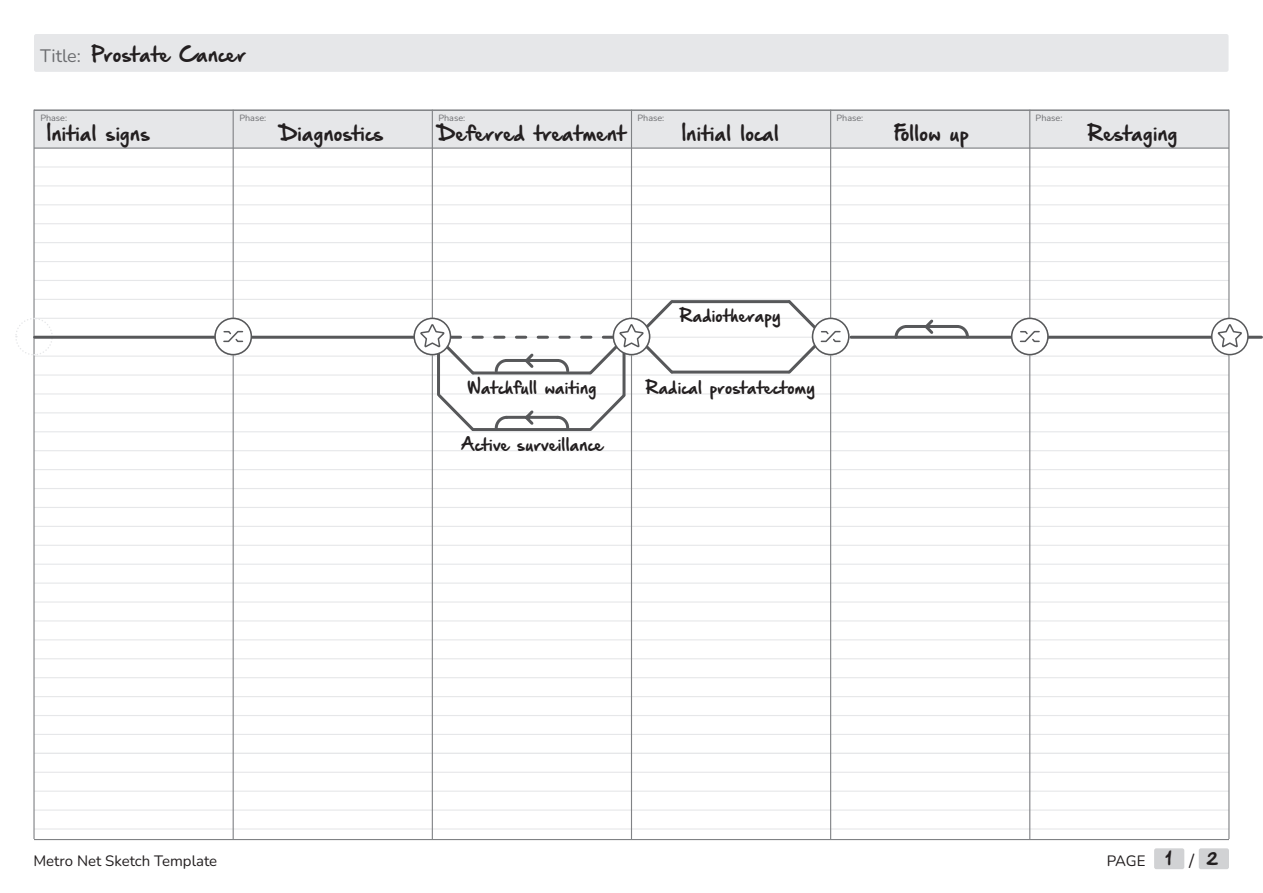
<style>
.page{position:relative;width:1263px;height:893px;background:#fff}
.page>*{position:absolute;margin:0;border:0;box-sizing:border-box;transform-origin:0 0}
.t1{font:18px "Hand Of Sean Demo";color:#231f20}
.t2{font:18px "Nunito";letter-spacing:.005em;color:#6c6d70}
.t3{font:18px "Nunito";color:#231f20}
.t4{font:15px "Hand Of Sean Demo";color:#231f20}
.t5{font:15px "Nunito";color:#231f20}
.t6{font:9px "Nunito";color:#6c6d70}
</style>
<div class="page">
<div style="left:34px;top:110px;width:1194px;height:37px;background:#e6e7e9"></div>
<hr style="left:34px;top:166px;width:1195px;height:2px;background:#e6e7e9">
<hr style="left:34px;top:185px;width:1195px;height:1px;background:#e6e7e9">
<hr style="left:34px;top:204px;width:1195px;height:1px;background:#e6e7e9">
<hr style="left:34px;top:223px;width:1195px;height:1px;background:#e6e7e9">
<hr style="left:34px;top:261px;width:1195px;height:1px;background:#e6e7e9">
<hr style="left:34px;top:242px;width:1195px;height:1px;background:#e6e7e9">
<hr style="left:34px;top:280px;width:1195px;height:1px;background:#e6e7e9">
<hr style="left:34px;top:299px;width:1195px;height:1px;background:#e6e7e9">
<hr style="left:34px;top:318px;width:1195px;height:1px;background:#e6e7e9">
<hr style="left:34px;top:337px;width:1195px;height:1px;background:#e6e7e9">
<hr style="left:34px;top:356px;width:1195px;height:1px;background:#e6e7e9">
<hr style="left:34px;top:374px;width:1195px;height:2px;background:#e6e7e9">
<hr style="left:34px;top:393px;width:1195px;height:1px;background:#e6e7e9">
<hr style="left:34px;top:412px;width:1195px;height:1px;background:#e6e7e9">
<hr style="left:34px;top:431px;width:1195px;height:1px;background:#e6e7e9">
<hr style="left:34px;top:450px;width:1195px;height:1px;background:#e6e7e9">
<hr style="left:34px;top:469px;width:1195px;height:1px;background:#e6e7e9">
<hr style="left:34px;top:488px;width:1195px;height:1px;background:#e6e7e9">
<hr style="left:34px;top:507px;width:1195px;height:1px;background:#e6e7e9">
<hr style="left:34px;top:526px;width:1195px;height:1px;background:#e6e7e9">
<hr style="left:34px;top:545px;width:1195px;height:1px;background:#e6e7e9">
<hr style="left:34px;top:564px;width:1195px;height:1px;background:#e6e7e9">
<hr style="left:34px;top:583px;width:1195px;height:1px;background:#e6e7e9">
<hr style="left:34px;top:601px;width:1195px;height:2px;background:#e6e7e9">
<hr style="left:34px;top:620px;width:1195px;height:1px;background:#e6e7e9">
<hr style="left:34px;top:639px;width:1195px;height:1px;background:#e6e7e9">
<hr style="left:34px;top:658px;width:1195px;height:1px;background:#e6e7e9">
<hr style="left:34px;top:677px;width:1195px;height:1px;background:#e6e7e9">
<hr style="left:34px;top:772px;width:1195px;height:1px;background:#e6e7e9">
<hr style="left:34px;top:696px;width:1195px;height:1px;background:#e6e7e9">
<hr style="left:34px;top:791px;width:1195px;height:1px;background:#e6e7e9">
<hr style="left:34px;top:715px;width:1195px;height:1px;background:#e6e7e9">
<hr style="left:34px;top:809px;width:1195px;height:2px;background:#e6e7e9">
<hr style="left:34px;top:734px;width:1195px;height:1px;background:#e6e7e9">
<hr style="left:34px;top:828px;width:1195px;height:1px;background:#e6e7e9">
<hr style="left:34px;top:753px;width:1195px;height:1px;background:#e6e7e9">
<hr style="left:631px;top:110px;width:1px;height:729px;background:#808285">
<hr style="left:1228px;top:110px;width:1px;height:729px;background:#808285">
<hr style="left:432px;top:110px;width:1px;height:729px;background:#808285">
<hr style="left:1029px;top:110px;width:1px;height:729px;background:#808285">
<hr style="left:233px;top:110px;width:1px;height:729px;background:#808285">
<hr style="left:830px;top:110px;width:1px;height:729px;background:#808285">
<hr style="left:34px;top:839px;width:1195px;height:1px;background:#808285">
<hr style="left:34px;top:110px;width:1195px;height:1px;background:#808285">
<hr style="left:34px;top:147px;width:1195px;height:2px;background:#808285">
<hr style="left:33px;top:110px;width:2px;height:729px;background:#808285">
<svg style="left:15px;top:317px;width:39px;height:39px"></svg>
<div style="left:34px;top:34px;width:1194px;height:38px;background:#e6e7e9;border-radius:2px"></div>
<div style="left:1154px;top:848px;width:30px;height:21px;background:#d1d2d4;border-radius:2px"></div>
<div style="left:1199px;top:848px;width:30px;height:21px;background:#d1d2d4;border-radius:2px"></div>
<hr style="left:35px;top:336px;width:179px;height:3px;background:#57585a">
<hr style="left:252px;top:336px;width:161px;height:3px;background:#57585a">
<hr style="left:851px;top:336px;width:161px;height:3px;background:#57585a">
<hr style="left:1048px;top:336px;width:213px;height:3px;background:#57585a">
<svg style="left:435px;top:394px;width:42px;height:37px"></svg>
<svg style="left:586px;top:391px;width:42px;height:40px"></svg>
<hr style="left:473px;top:428px;width:117px;height:3px;background:#57585a">
<hr style="left:437px;top:337px;width:3px;height:58px;background:#57585a">
<hr style="left:622px;top:337px;width:3px;height:58px;background:#57585a">
<div style="left:215px;top:318px;width:36px;height:37px;background:#fff;border-radius:50%"></div>
<div style="left:214px;top:318px;width:38px;height:37px;border:2px solid #57585a;border-radius:50%"></div>
<svg style="left:223px;top:330px;width:21px;height:13px"></svg>
<svg style="left:893px;top:319px;width:77px;height:20px"></svg>
<svg style="left:493px;top:410px;width:78px;height:18px"></svg>
<svg style="left:414px;top:318px;width:36px;height:37px"></svg>
<div style="left:413px;top:318px;width:38px;height:37px;border:2px solid #57585a;border-radius:50%"></div>
<svg style="left:1210px;top:317px;width:39px;height:47px"></svg>
<hr style="left:672px;top:300px;width:117px;height:3px;background:#57585a">
<hr style="left:672px;top:371px;width:116px;height:3px;background:#57585a">
<svg style="left:812px;top:318px;width:37px;height:37px"></svg>
<div style="left:812px;top:318px;width:37px;height:37px;border:2px solid #57585a;border-radius:50%"></div>
<svg style="left:785px;top:297px;width:56px;height:79px"></svg>
<div style="left:1012px;top:318px;width:36px;height:37px;background:#fff;border-radius:50%"></div>
<div style="left:1011px;top:318px;width:38px;height:37px;border:2px solid #57585a;border-radius:50%"></div>
<svg style="left:1019px;top:330px;width:21px;height:13px"></svg>
<svg style="left:419px;top:297px;width:257px;height:80px"></svg>
<p class="t2" style="left:40px;top:43px;width:42px">Title:</p>
<p class="t1" style="left:92px;top:45px;width:156px">Prostate Cancer</p>
<p class="t6" style="left:40px;top:112px;width:28px">Phase:</p>
<p class="t6" style="left:239px;top:112px;width:28px">Phase:</p>
<p class="t6" style="left:438px;top:112px;width:28px">Phase:</p>
<p class="t6" style="left:637px;top:112px;width:28px">Phase:</p>
<p class="t6" style="left:836px;top:112px;width:28px">Phase:</p>
<p class="t6" style="left:1036px;top:112px;width:28px">Phase:</p>
<p class="t1" style="left:438px;top:124px;width:189px">Deferred treatment</p>
<p class="t1" style="left:682px;top:124px;width:98px">Initial local</p>
<p class="t1" style="left:894px;top:124px;width:76px">Follow up</p>
<p class="t1" style="left:1088px;top:124px;width:92px">Restaging</p>
<p class="t1" style="left:47px;top:124px;width:105px">Initial signs</p>
<p class="t1" style="left:280px;top:124px;width:105px">Diagnostics</p>
<p class="t4" style="left:468px;top:380px;width:130px">Watchfull waiting</p>
<p class="t4" style="left:461px;top:437px;width:144px">Active surveillance</p>
<p class="t4" style="left:680px;top:308px;width:103px">Radiotherapy</p>
<p class="t4" style="left:646px;top:380px;width:171px">Radical prostatectomy</p>
<p class="t4" style="left:1165px;top:851px;width:8px">1</p>
<p class="t4" style="left:1206px;top:851px;width:13px">2</p>
<p class="t5" style="left:33px;top:851px;width:185px">Metro Net Sketch Template</p>
<p class="t5" style="left:1107px;top:851px;width:40px">PAGE</p>
<p class="t3" style="left:1189px;top:848px;width:7px">/</p>
</div>
